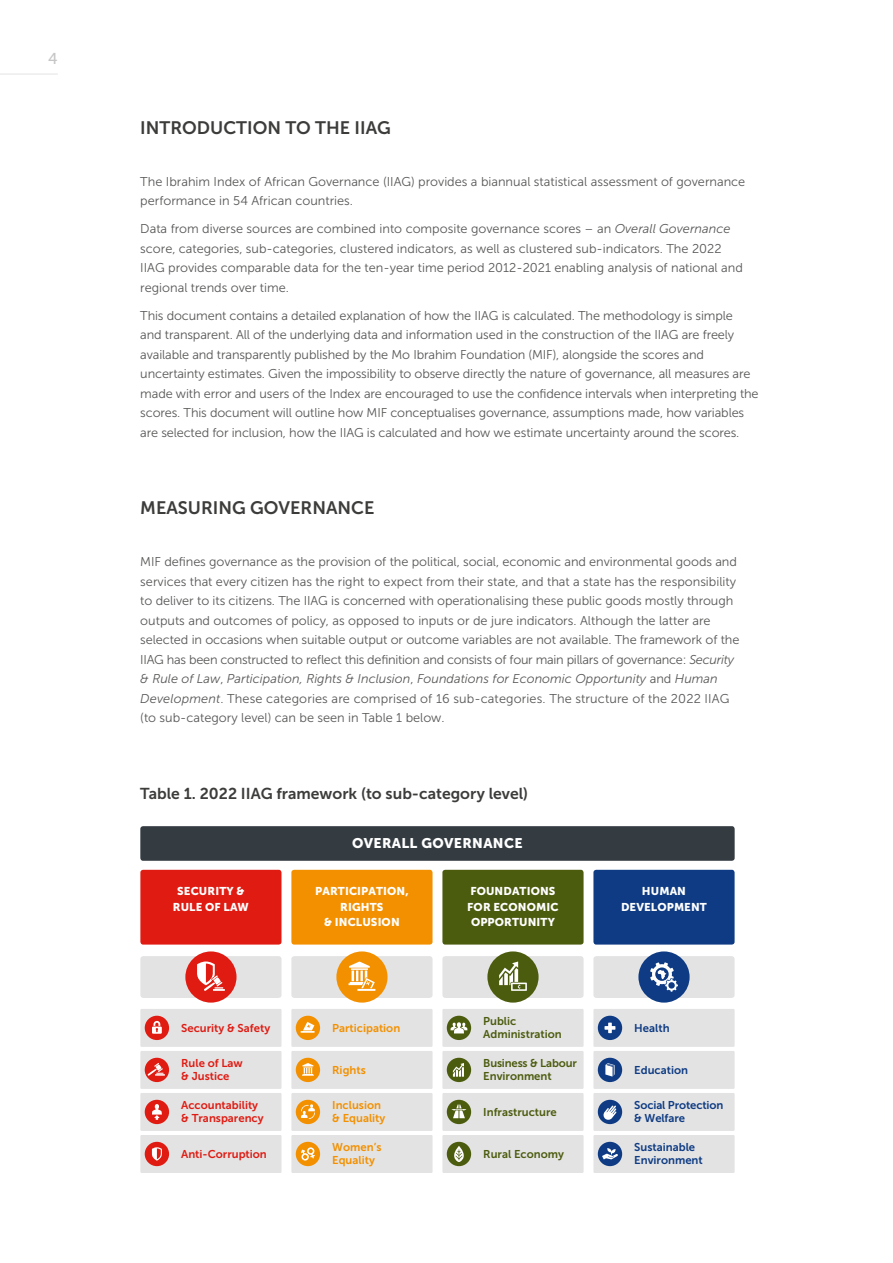
<style>
.page{position:relative;width:893px;height:1263px;background:#fff}
.page>*{position:absolute;margin:0;border:0;box-sizing:border-box;transform-origin:0 0}
.t1{font:18px "Museo Sans 700";color:#3c3c3b}
.t2{font:15.75px "Museo Sans 700";color:#3c3c3b}
.t3{font:15.75px "Museo Sans 500";color:#c6c6c6}
.t4{font:13.95px "Museo Sans 900";letter-spacing:.025em;color:#fff}
.t5{font:12.75px/19.5px "Museo Sans 300";letter-spacing:-.005em;color:#575756}
.t6{font:11.25px/15.6px "Museo Sans 900";letter-spacing:.01em;color:#fff;text-align:center}
.t7{font:11.25px/13.5px "Museo Sans 700";color:#df1b12}
.t8{font:11.25px/13.5px "Museo Sans 700";color:#4c5c0f}
.t9{font:11.25px/13.5px "Museo Sans 700";color:#0e3b83}
.t10{font:11.25px/13.5px "Museo Sans 700";color:#f39000}
.s1{font-style:italic}
</style>
<div class="page">
<hr style="left:0;top:74px;width:58px;height:1px;background:#e3e3e3">
<div style="left:140px;top:1009px;width:142px;height:38px;background:#e3e3e3"></div>
<div style="left:145px;top:1016px;width:24px;height:24px;background:#df1b12;border-radius:50%"></div>
<svg style="left:152px;top:1021px;width:10px;height:13px"></svg>
<div style="left:291px;top:1051px;width:142px;height:38px;background:#e3e3e3"></div>
<div style="left:296px;top:1058px;width:24px;height:24px;background:#f39000;border-radius:50%"></div>
<svg style="left:302px;top:1063px;width:12px;height:13px"></svg>
<div style="left:291px;top:1009px;width:142px;height:38px;background:#e3e3e3"></div>
<div style="left:296px;top:1016px;width:24px;height:24px;background:#f39000;border-radius:50%"></div>
<svg style="left:301px;top:1022px;width:14px;height:11px"></svg>
<div style="left:291px;top:1135px;width:142px;height:38px;background:#e3e3e3"></div>
<div style="left:296px;top:1142px;width:24px;height:24px;background:#f39000;border-radius:50%"></div>
<svg style="left:301px;top:1147px;width:14px;height:13px"></svg>
<div style="left:442px;top:1009px;width:142px;height:38px;background:#e3e3e3"></div>
<div style="left:447px;top:1016px;width:24px;height:24px;background:#4c5c0f;border-radius:50%"></div>
<svg style="left:450px;top:1022px;width:17px;height:11px"></svg>
<div style="left:442px;top:1135px;width:142px;height:38px;background:#e3e3e3"></div>
<div style="left:447px;top:1142px;width:24px;height:24px;background:#4c5c0f;border-radius:50%"></div>
<svg style="left:454px;top:1146px;width:10px;height:16px"></svg>
<div style="left:442px;top:1093px;width:142px;height:38px;background:#e3e3e3"></div>
<div style="left:447px;top:1100px;width:24px;height:24px;background:#4c5c0f;border-radius:50%"></div>
<svg style="left:452px;top:1104px;width:14px;height:14px"></svg>
<div style="left:442px;top:1051px;width:142px;height:38px;background:#e3e3e3"></div>
<div style="left:447px;top:1058px;width:24px;height:24px;background:#4c5c0f;border-radius:50%"></div>
<svg style="left:453px;top:1063px;width:11px;height:14px"></svg>
<div style="left:593px;top:1093px;width:142px;height:38px;background:#e3e3e3"></div>
<div style="left:598px;top:1100px;width:24px;height:24px;background:#0e3b83;border-radius:50%"></div>
<svg style="left:603px;top:1105px;width:13px;height:15px"></svg>
<div style="left:593px;top:1051px;width:142px;height:38px;background:#e3e3e3"></div>
<div style="left:598px;top:1058px;width:24px;height:24px;background:#0e3b83;border-radius:50%"></div>
<svg style="left:605px;top:1063px;width:10px;height:13px"></svg>
<div style="left:593px;top:1009px;width:142px;height:38px;background:#e3e3e3"></div>
<div style="left:598px;top:1016px;width:24px;height:24px;background:#0e3b83;border-radius:50%"></div>
<svg style="left:604px;top:1022px;width:11px;height:11px"></svg>
<div style="left:140px;top:956px;width:141px;height:42px;background:#e3e3e3;border-radius:3px"></div>
<div style="left:291px;top:956px;width:142px;height:42px;background:#e3e3e3;border-radius:3px"></div>
<div style="left:593px;top:956px;width:142px;height:42px;background:#e3e3e3;border-radius:3px"></div>
<div style="left:442px;top:956px;width:142px;height:42px;background:#e3e3e3;border-radius:3px"></div>
<div style="left:442px;top:870px;width:142px;height:74px;background:#4c5c0f;border-radius:3px"></div>
<div style="left:291px;top:870px;width:142px;height:74px;background:#f39000;border-radius:3px"></div>
<div style="left:140px;top:870px;width:141px;height:74px;background:#df1b12;border-radius:3px"></div>
<div style="left:593px;top:870px;width:142px;height:74px;background:#0e3b83;border-radius:3px"></div>
<div style="left:185px;top:951px;width:52px;height:51px;background:#df1b12;border-radius:50%"></div>
<svg style="left:197px;top:961px;width:28px;height:30px"></svg>
<div style="left:336px;top:951px;width:52px;height:51px;background:#f39000;border-radius:50%"></div>
<svg style="left:348px;top:961px;width:27px;height:30px"></svg>
<div style="left:487px;top:951px;width:52px;height:51px;background:#4c5c0f;border-radius:50%"></div>
<svg style="left:499px;top:961px;width:28px;height:30px"></svg>
<div style="left:638px;top:951px;width:52px;height:51px;background:#0e3b83;border-radius:50%"></div>
<svg style="left:650px;top:962px;width:28px;height:30px"></svg>
<div style="left:140px;top:826px;width:595px;height:35px;background:#343c42;border-radius:3px"></div>
<div style="left:593px;top:1135px;width:142px;height:38px;background:#e3e3e3"></div>
<div style="left:598px;top:1142px;width:24px;height:24px;background:#0e3b83;border-radius:50%"></div>
<svg style="left:602px;top:1148px;width:16px;height:11px"></svg>
<div style="left:291px;top:1093px;width:142px;height:38px;background:#e3e3e3"></div>
<div style="left:296px;top:1100px;width:24px;height:24px;background:#f39000;border-radius:50%"></div>
<svg style="left:301px;top:1104px;width:14px;height:15px"></svg>
<div style="left:140px;top:1051px;width:142px;height:38px;background:#e3e3e3"></div>
<div style="left:145px;top:1058px;width:24px;height:24px;background:#df1b12;border-radius:50%"></div>
<svg style="left:148px;top:1063px;width:17px;height:13px"></svg>
<div style="left:140px;top:1093px;width:142px;height:38px;background:#e3e3e3"></div>
<div style="left:145px;top:1100px;width:24px;height:24px;background:#df1b12;border-radius:50%"></div>
<svg style="left:152px;top:1104px;width:10px;height:16px"></svg>
<div style="left:140px;top:1135px;width:142px;height:38px;background:#e3e3e3"></div>
<div style="left:145px;top:1142px;width:24px;height:24px;background:#df1b12;border-radius:50%"></div>
<svg style="left:152px;top:1147px;width:10px;height:14px"></svg>
<p class="t3" style="left:48px;top:50px;width:11px">4</p>
<h1 class="t1" style="left:140px;top:117px;width:252px">INTRODUCTION TO THE IIAG</h1>
<p class="t5" style="left:140px;top:172px;width:606px">The Ibrahim Index of African Governance (IIAG) provides a biannual statistical assessment of governance performance in 54 African countries.</p>
<p class="t5" style="left:140px;top:219px;width:604px">Data from diverse sources are combined into composite governance scores – an <span class="s1">Overall Governance </span>score, categories, sub-categories, clustered indicators, as well as clustered sub-indicators. The 2022<br>IIAG provides comparable data for the ten-year time period 2012-2021 enabling analysis of national and regional trends over time.</p>
<p class="t5" style="left:140px;top:306px;width:620px">This document contains a detailed explanation of how the IIAG is calculated. The methodology is simple<br>and transparent. All of the underlying data and information used in the construction of the IIAG are freely available and transparently published by the Mo Ibrahim Foundation (MIF), alongside the scores and uncertainty estimates. Given the impossibility to observe directly the nature of governance, all measures are made with error and users of the Index are encouraged to use the confidence intervals when interpreting the scores. This document will outline how MIF conceptualises governance, assumptions made, how variables are selected for inclusion, how the IIAG is calculated and how we estimate uncertainty around the scores.</p>
<h1 class="t1" style="left:140px;top:498px;width:236px">MEASURING GOVERNANCE</h1>
<p class="t5" style="left:140px;top:552px;width:601px">MIF defines governance as the provision of the political, social, economic and environmental goods and services that every citizen has the right to expect from their state, and that a state has the responsibility to deliver to its citizens. The IIAG is concerned with operationalising these public goods mostly through outputs and outcomes of policy, as opposed to inputs or de jure indicators. Although the latter are selected in occasions when suitable output or outcome variables are not available. The framework of the IIAG has been constructed to reflect this definition and consists of four main pillars of governance: <span class="s1">Security &amp; Rule of Law</span>, <span class="s1">Participation, Rights &amp; Inclusion</span>, <span class="s1">Foundations for Economic Opportunity</span> and <span class="s1">Human Development</span>. These categories are comprised of 16 sub-categories. The structure of the 2022 IIAG (to sub-category level) can be seen in Table 1 below.</p>
<p class="t2" style="left:140px;top:784px;width:389px">Table 1. 2022 IIAG framework (to sub-category level)</p>
<p class="t4" style="left:352px;top:835px;width:172px">OVERALL GOVERNANCE</p>
<p class="t6" style="left:173px;top:883px;width:78px">SECURITY &amp;<br>RULE OF LAW</p>
<p class="t6" style="left:315px;top:883px;width:95px">PARTICIPATION,<br>RIGHTS<br>&amp; INCLUSION</p>
<p class="t6" style="left:467px;top:883px;width:93px">FOUNDATIONS<br>FOR ECONOMIC<br>OPPORTUNITY</p>
<p class="t6" style="left:621px;top:883px;width:87px">HUMAN<br>DEVELOPMENT</p>
<p class="t7" style="left:181px;top:1021px;width:91px">Security &amp; Safety</p>
<p class="t7" style="left:181px;top:1056px;width:63px">Rule of Law &amp; Justice</p>
<p class="t7" style="left:181px;top:1098px;width:84px">Accountability &amp; Transparency</p>
<p class="t7" style="left:181px;top:1147px;width:87px">Anti-Corruption</p>
<p class="t10" style="left:332px;top:1021px;width:70px">Participation</p>
<p class="t10" style="left:332px;top:1063px;width:35px">Rights</p>
<p class="t10" style="left:332px;top:1098px;width:55px">Inclusion &amp; Equality</p>
<p class="t10" style="left:332px;top:1140px;width:51px">Women’s<br>Equality</p>
<p class="t8" style="left:483px;top:1014px;width:80px">Public<br>Administration</p>
<p class="t8" style="left:483px;top:1056px;width:95px">Business &amp; Labour<br>Environment</p>
<p class="t8" style="left:483px;top:1105px;width:75px">Infrastructure</p>
<p class="t8" style="left:483px;top:1147px;width:82px">Rural Economy</p>
<p class="t9" style="left:634px;top:1021px;width:37px">Health</p>
<p class="t9" style="left:634px;top:1063px;width:55px">Education</p>
<p class="t9" style="left:634px;top:1098px;width:91px">Social Protection &amp; Welfare</p>
<p class="t9" style="left:634px;top:1140px;width:70px">Sustainable<br>Environment</p>
</div>
